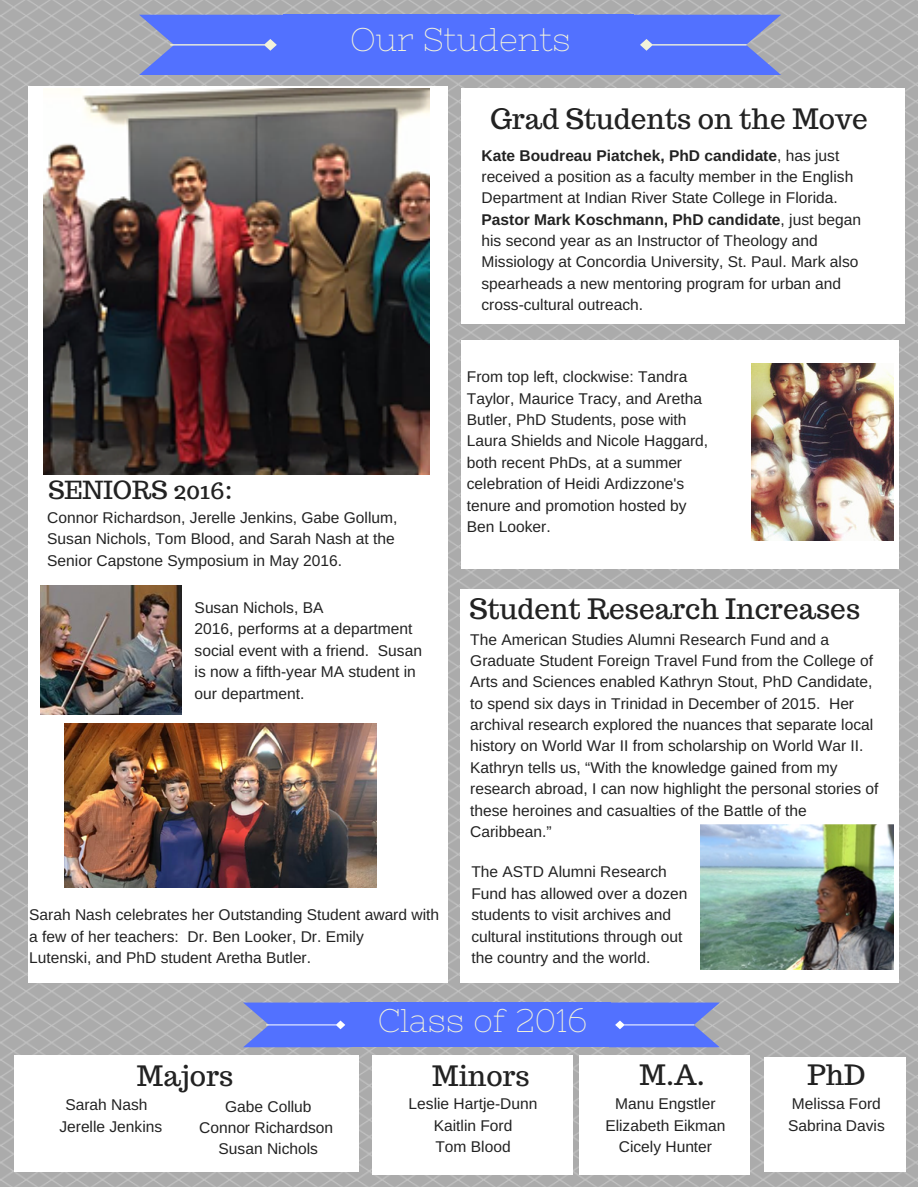
<style>
.page{position:relative;width:918px;height:1187px;background:#fff}
.page>*{position:absolute;margin:0;border:0;box-sizing:border-box;transform-origin:0 0}
.t1{font:32.7px "Nixie One";color:#f2f2db}
.t2{font:28.05px "Trocchi";color:#222}
.t3{font:24.9px "Trocchi";color:#222}
.t4{font:15.6px/21.3px "Arimo";color:#222}
.s1{font-weight:700}
</style>
<div class="page">
<img style="left:0;top:0;width:918px;height:1186px">
<div style="left:15px;top:1055px;width:344px;height:117px;background:#fff"></div>
<div style="left:350px;top:1002px;width:260px;height:45px;background:#5271ff"></div>
<svg style="left:243px;top:1002px;width:107px;height:45px;background:#627cf4"></svg>
<svg style="left:610px;top:1002px;width:110px;height:45px;background:#617cf4"></svg>
<div style="left:372px;top:1055px;width:201px;height:119px;background:#fff"></div>
<div style="left:579px;top:1055px;width:171px;height:119px;background:#fff"></div>
<div style="left:28px;top:86px;width:420px;height:897px;background:#fff"></div>
<div style="left:460px;top:589px;width:439px;height:394px;background:#fff"></div>
<img style="left:701px;top:824px;width:192px;height:145px">
<div style="left:462px;top:88px;width:443px;height:236px;background:#fff"></div>
<div style="left:764px;top:1057px;width:142px;height:115px;background:#fff"></div>
<div style="left:283px;top:15px;width:350px;height:60px;background:#5271ff"></div>
<svg style="left:139px;top:15px;width:144px;height:60px;background:#617bf4"></svg>
<svg style="left:633px;top:15px;width:148px;height:60px;background:#607bf4"></svg>
<img style="left:40px;top:586px;width:141px;height:128px">
<img style="left:44px;top:88px;width:386px;height:386px">
<img style="left:64px;top:723px;width:313px;height:164px">
<div style="left:461px;top:340px;width:438px;height:229px;background:#fff"></div>
<img style="left:752px;top:363px;width:141px;height:178px">
<h1 class="t1" style="left:350px;top:21px;width:222px">Our Students</h1>
<h2 class="t2" style="left:490px;top:100px;width:379px">Grad Students on the Move</h2>
<h3 class="t3" style="left:48px;top:474px;width:185px">SENIORS 2016:</h3>
<p class="t4" style="left:47px;top:507px;width:352px">Connor Richardson, Jerelle Jenkins, Gabe Gollum,<br>Susan Nichols, Tom Blood, and Sarah Nash at the<br>Senior Capstone Symposium in May 2016.</p>
<p class="t4" style="left:195px;top:597px;width:229px">Susan Nichols, BA<br>2016, performs at a department social event with a friend. Susan is now a fifth-year MA student in our department.</p>
<p class="t4" style="left:29px;top:904px;width:411px">Sarah Nash celebrates her Outstanding Student award with a few of her teachers: Dr. Ben Looker, Dr. Emily<br>Lutenski, and PhD student Aretha Butler.</p>
<p class="t4" style="left:482px;top:144px;width:381px"><span class="s1">Kate Boudreau Piatchek, PhD candidate</span>, has just received a position as a faculty member in the English Department at Indian River State College in Florida.<br><span class="s1">Pastor Mark Koschmann, PhD candidate</span>, just began his second year as an Instructor of Theology and Missiology at Concordia University, St. Paul. Mark also spearheads a new mentoring program for urban and cross-cultural outreach.</p>
<p class="t4" style="left:467px;top:366px;width:243px">From top left, clockwise: Tandra<br>Taylor, Maurice Tracy, and Aretha<br>Butler, PhD Students, pose with<br>Laura Shields and Nicole Haggard, both recent PhDs, at a summer celebration of Heidi Ardizzone's tenure and promotion hosted by<br>Ben Looker.</p>
<h2 class="t2" style="left:470px;top:590px;width:392px">Student Research Increases</h2>
<p class="t4" style="left:470px;top:628px;width:410px">The American Studies Alumni Research Fund and a Graduate Student Foreign Travel Fund from the College of Arts and Sciences enabled Kathryn Stout, PhD Candidate, to spend six days in Trinidad in December of 2015. Her archival research explored the nuances that separate local history on World War II from scholarship on World War II.<br>Kathryn tells us, “With the knowledge gained from my research abroad, I can now highlight the personal stories of these heroines and casualties of the Battle of the Caribbean.”</p>
<p class="t4" style="left:471px;top:861px;width:218px">The ASTD Alumni Research<br>Fund has allowed over a dozen students to visit archives and cultural institutions through out the country and the world.</p>
<h2 class="t2" style="left:137px;top:1057px;width:98px">Majors</h2>
<p class="t4" style="left:59px;top:1094px;width:104px;text-align:center">Sarah Nash<br>Jerelle Jenkins</p>
<p class="t4" style="left:199px;top:1095px;width:136px;text-align:center">Gabe Collub<br>Connor Richardson<br>Susan Nichols</p>
<h1 class="t1" style="left:378px;top:1001px;width:211px">Class of 2016</h1>
<h2 class="t2" style="left:432px;top:1057px;width:99px">Minors</h2>
<p class="t4" style="left:409px;top:1093px;width:130px;text-align:center">Leslie Hartje-Dunn<br>Kaitlin Ford<br>Tom Blood</p>
<h2 class="t2" style="left:640px;top:1056px;width:67px">M.A.</h2>
<p class="t4" style="left:605px;top:1093px;width:122px;text-align:center">Manu Engstler<br>Elizabeth Eikman<br>Cicely Hunter</p>
<h2 class="t2" style="left:807px;top:1056px;width:60px">PhD</h2>
<p class="t4" style="left:788px;top:1093px;width:98px">Melissa Ford<br>Sabrina Davis</p>
</div>
